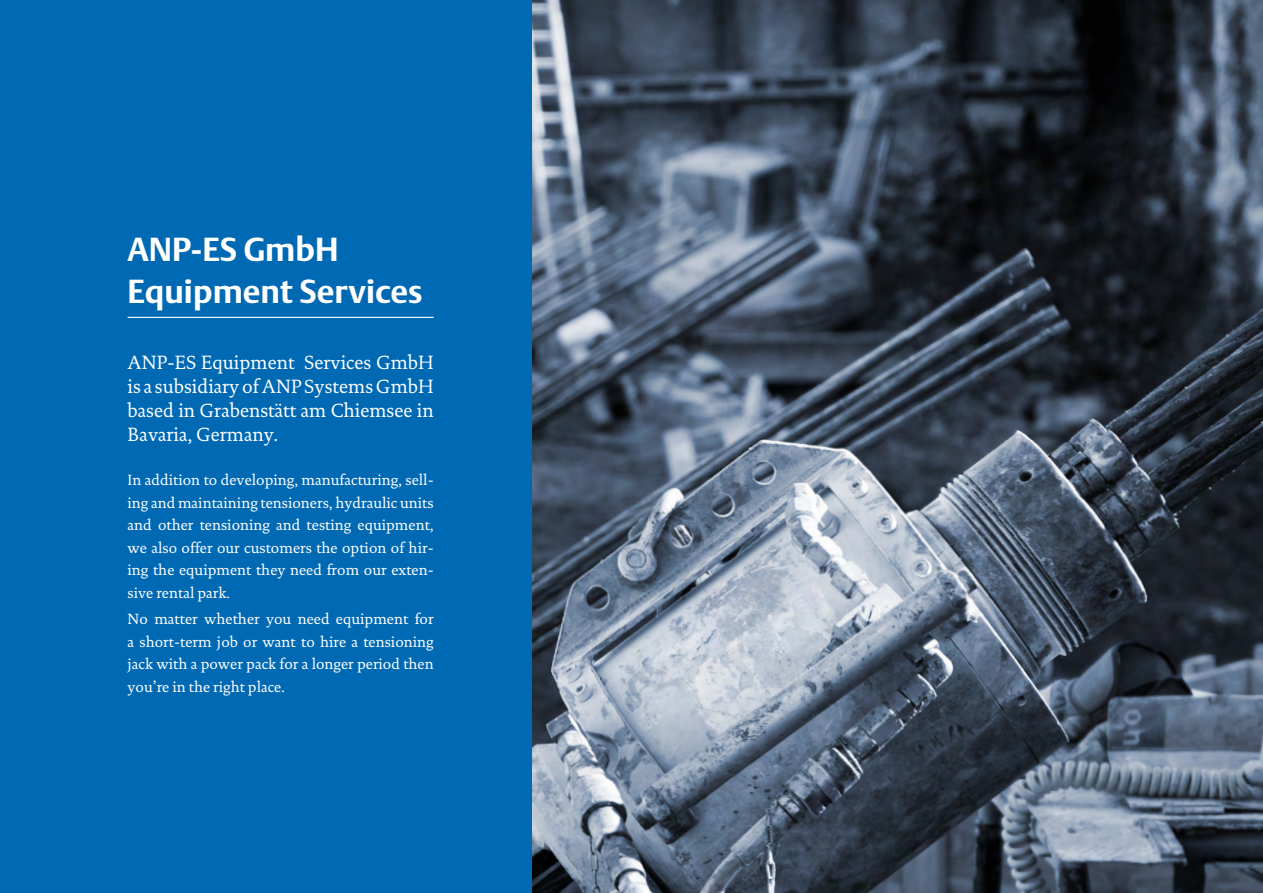
<style>
.page{position:relative;width:1263px;height:893px;background:#fff}
.page>*{position:absolute;margin:0;border:0;box-sizing:border-box;transform-origin:0 0}
.t1{font:700 33px/42px "DTL Argo T";color:#fff}
.t2{font:19.5px/24px "DTL Documenta T";color:#fff;text-align:justify}
.t3{font:15px/22.5px "DTL Documenta T";color:#fff;text-align:justify}
</style>
<div class="page">
<img style="left:531px;top:0;width:732px;height:893px">
<div style="left:0;top:0;width:531px;height:893px;background:#0069b4"></div>
<hr style="left:128px;top:317px;width:306px;height:1px;background:#fff">
<h1 class="t1" style="left:128px;top:228px;width:296px">ANP-ES GmbH<br>Equipment Services</h1>
<h2 class="t2" style="left:128px;top:351px;width:308px">ANP-ES Equipment Services GmbH is a subsidiary of ANP Systems GmbH based in Grabenstätt am Chiemsee in Bavaria, Germany.</h2>
<p class="t3" style="left:128px;top:469px;width:308px">In addition to developing, manufacturing, sell&shy;ing and maintaining tensioners, hydraulic units and other tensioning and testing equipment, we also offer our customers the option of hir&shy;ing the equipment they need from our exten&shy;sive rental park.</p>
<p class="t3" style="left:128px;top:608px;width:308px">No matter whether you need equipment for a short-term job or want to hire a tensioning jack with a power pack for a longer period then you’re in the right place.</p>
</div>
